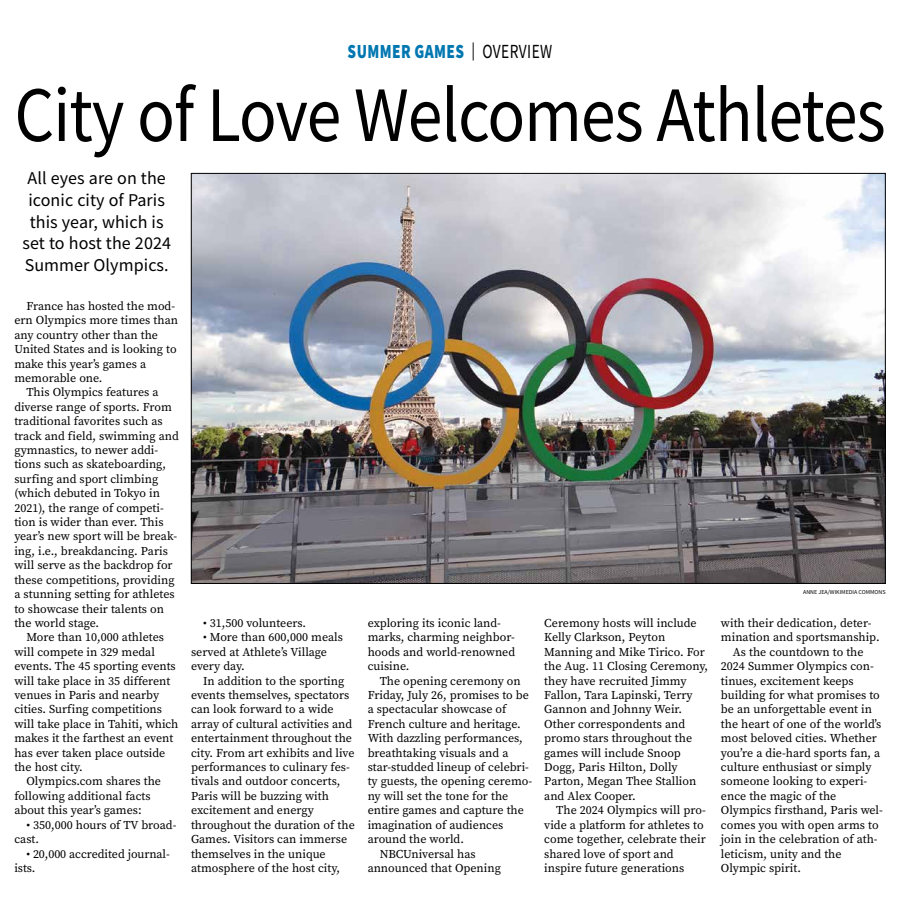
<style>
.page{position:relative;width:900px;height:908px;background:#fff}
.page>*{position:absolute;margin:0;border:0;box-sizing:border-box;transform-origin:0 0}
.t1{font:78.5px "Source Sans Pro";letter-spacing:-.015em;color:#000;scale:.89 1}
.t2{font:900 20px "Source Sans Pro";letter-spacing:.025em;color:#0077b1;scale:.77 1}
.t3{font:18px/21.6px "Source Sans Pro";letter-spacing:.005em;color:#000;text-align:center}
.t4{font:12px/14.4px "Source Serif Pro";color:#000}
.t5{font:6px "Source Sans Pro";color:#000}
.s1{font-weight:400;font-size:18px;color:#000}
.s2{font-weight:400;color:#000}
</style>
<div class="page">
<img style="left:193px;top:175px;width:691px;height:406px">
<h2 class="t2" style="left:348px;top:38px;width:267px">SUMMER GAMES <span class="s1">|</span> <span class="s2">OVERVIEW</span></h2>
<h1 class="t1" style="left:14px;top:65px;width:980px">City of Love Welcomes Athletes</h1>
<h3 class="t3" style="left:22px;top:167px;width:150px">All eyes are on the iconic city of Paris this year, which is set to host the 2024<br>Summer Olympics.</h3>
<p class="t4" style="left:26px;top:298px;width:150px">France has hosted the mod-</p>
<p class="t4" style="left:14px;top:313px;width:165px">ern Olympics more times than</p>
<p class="t4" style="left:14px;top:327px;width:145px">any country other than the</p>
<p class="t4" style="left:14px;top:342px;width:164px">United States and is looking to</p>
<p class="t4" style="left:14px;top:356px;width:133px">make this year’s games a</p>
<p class="t4" style="left:14px;top:370px;width:90px">memorable one.</p>
<p class="t4" style="left:26px;top:385px;width:134px">This Olympics features a</p>
<p class="t4" style="left:14px;top:399px;width:159px">diverse range of sports. From</p>
<p class="t4" style="left:14px;top:414px;width:150px">traditional favorites such as</p>
<p class="t4" style="left:14px;top:428px;width:166px">track and field, swimming and</p>
<p class="t4" style="left:14px;top:442px;width:145px">gymnastics, to newer addi-</p>
<p class="t4" style="left:14px;top:457px;width:153px">tions such as skateboarding,</p>
<p class="t4" style="left:14px;top:471px;width:145px">surfing and sport climbing</p>
<p class="t4" style="left:14px;top:486px;width:147px">(which debuted in Tokyo in</p>
<p class="t4" style="left:14px;top:500px;width:151px">2021), the range of competi-</p>
<p class="t4" style="left:14px;top:514px;width:151px">tion is wider than ever. This</p>
<p class="t4" style="left:14px;top:529px;width:164px">year’s new sport will be break-</p>
<p class="t4" style="left:14px;top:543px;width:155px">ing, i.e., breakdancing. Paris</p>
<p class="t4" style="left:14px;top:558px;width:160px">will serve as the backdrop for</p>
<p class="t4" style="left:14px;top:572px;width:162px">these competitions, providing</p>
<p class="t4" style="left:14px;top:586px;width:162px">a stunning setting for athletes</p>
<p class="t4" style="left:14px;top:601px;width:151px">to showcase their talents on</p>
<p class="t4" style="left:14px;top:615px;width:86px">the world stage.</p>
<p class="t4" style="left:26px;top:630px;width:139px">More than 10,000 athletes</p>
<p class="t4" style="left:14px;top:644px;width:142px">will compete in 329 medal</p>
<p class="t4" style="left:14px;top:658px;width:163px">events. The 45 sporting events</p>
<p class="t4" style="left:14px;top:673px;width:157px">will take place in 35 different</p>
<p class="t4" style="left:14px;top:687px;width:146px">venues in Paris and nearby</p>
<p class="t4" style="left:14px;top:702px;width:149px">cities. Surfing competitions</p>
<p class="t4" style="left:14px;top:716px;width:166px">will take place in Tahiti, which</p>
<p class="t4" style="left:14px;top:730px;width:160px">makes it the farthest an event</p>
<p class="t4" style="left:14px;top:745px;width:153px">has ever taken place outside</p>
<p class="t4" style="left:14px;top:759px;width:70px">the host city.</p>
<p class="t4" style="left:26px;top:774px;width:136px">Olympics.com shares the</p>
<p class="t4" style="left:14px;top:788px;width:138px">following additional facts</p>
<p class="t4" style="left:14px;top:802px;width:129px">about this year’s games:</p>
<p class="t4" style="left:14px;top:817px;width:164px;text-indent:12px">• 350,000 hours of TV broad&shy;cast.</p>
<p class="t4" style="left:14px;top:846px;width:157px;text-indent:12px">• 20,000 accredited journal&shy;ists.</p>
<p class="t4" style="left:203px;top:615px;width:105px">• 31,500 volunteers.</p>
<p class="t4" style="left:191px;top:630px;width:153px;text-indent:12px">• More than 600,000 meals served at Athlete’s Village every day.</p>
<p class="t4" style="left:191px;top:673px;width:165px;text-indent:12px">In addition to the sporting events themselves, spectators can look forward to a wide array of cultural activities and entertainment throughout the city. From art exhibits and live performances to culinary fes&shy;tivals and outdoor concerts,<br>Paris will be buzzing with excitement and energy throughout the duration of the<br>Games. Visitors can immerse themselves in the unique atmosphere of the host city,</p>
<p class="t4" style="left:368px;top:615px;width:149px">exploring its iconic land&shy;marks, charming neighbor&shy;hoods and world-renowned cuisine.</p>
<p class="t4" style="left:380px;top:673px;width:143px">The opening ceremony on</p>
<p class="t4" style="left:368px;top:687px;width:163px">Friday, July 26, promises to be</p>
<p class="t4" style="left:368px;top:702px;width:140px">a spectacular showcase of</p>
<p class="t4" style="left:368px;top:716px;width:155px">French culture and heritage.</p>
<p class="t4" style="left:368px;top:730px;width:157px">With dazzling performances,</p>
<p class="t4" style="left:368px;top:745px;width:142px">breathtaking visuals and a</p>
<p class="t4" style="left:368px;top:759px;width:163px">star-studded lineup of celebri-</p>
<p class="t4" style="left:368px;top:774px;width:166px">ty guests, the opening ceremo-</p>
<p class="t4" style="left:368px;top:788px;width:142px">ny will set the tone for the</p>
<p class="t4" style="left:368px;top:802px;width:158px">entire games and capture the</p>
<p class="t4" style="left:368px;top:817px;width:137px">imagination of audiences</p>
<p class="t4" style="left:368px;top:831px;width:98px">around the world.</p>
<p class="t4" style="left:380px;top:846px;width:97px">NBCUniversal has</p>
<p class="t4" style="left:368px;top:860px;width:135px">announced that Opening</p>
<p class="t4" style="left:544px;top:615px;width:165px">Ceremony hosts will include<br>Kelly Clarkson, Peyton<br>Manning and Mike Tirico. For the Aug. 11 Closing Ceremony, they have recruited Jimmy<br>Fallon, Tara Lapinski, Terry<br>Gannon and Johnny Weir.<br>Other correspondents and promo stars throughout the games will include Snoop<br>Dogg, Paris Hilton, Dolly<br>Parton, Megan Thee Stallion and Alex Cooper.</p>
<p class="t4" style="left:544px;top:802px;width:163px;text-indent:12px">The 2024 Olympics will pro&shy;vide a platform for athletes to come together, celebrate their shared love of sport and inspire future generations</p>
<p class="t5" style="left:803px;top:588px;width:84px">ANNE JEA/WIKIMEDIA COMMONS</p>
<p class="t4" style="left:721px;top:615px;width:152px">with their dedication, deter-</p>
<p class="t4" style="left:721px;top:630px;width:160px">mination and sportsmanship.</p>
<p class="t4" style="left:733px;top:644px;width:132px">As the countdown to the</p>
<p class="t4" style="left:721px;top:658px;width:154px">2024 Summer Olympics con-</p>
<p class="t4" style="left:721px;top:673px;width:134px">tinues, excitement keeps</p>
<p class="t4" style="left:721px;top:687px;width:160px">building for what promises to</p>
<p class="t4" style="left:721px;top:702px;width:153px">be an unforgettable event in</p>
<p class="t4" style="left:721px;top:716px;width:162px">the heart of one of the world’s</p>
<p class="t4" style="left:721px;top:730px;width:157px">most beloved cities. Whether</p>
<p class="t4" style="left:721px;top:745px;width:161px">you’re a die-hard sports fan, a</p>
<p class="t4" style="left:721px;top:759px;width:152px">culture enthusiast or simply</p>
<p class="t4" style="left:721px;top:774px;width:148px">someone looking to experi-</p>
<p class="t4" style="left:721px;top:788px;width:117px">ence the magic of the</p>
<p class="t4" style="left:721px;top:802px;width:163px">Olympics firsthand, Paris wel-</p>
<p class="t4" style="left:721px;top:817px;width:159px">comes you with open arms to</p>
<p class="t4" style="left:721px;top:831px;width:158px">join in the celebration of ath-</p>
<p class="t4" style="left:721px;top:846px;width:122px">leticism, unity and the</p>
<p class="t4" style="left:721px;top:860px;width:82px">Olympic spirit.</p>
</div>
